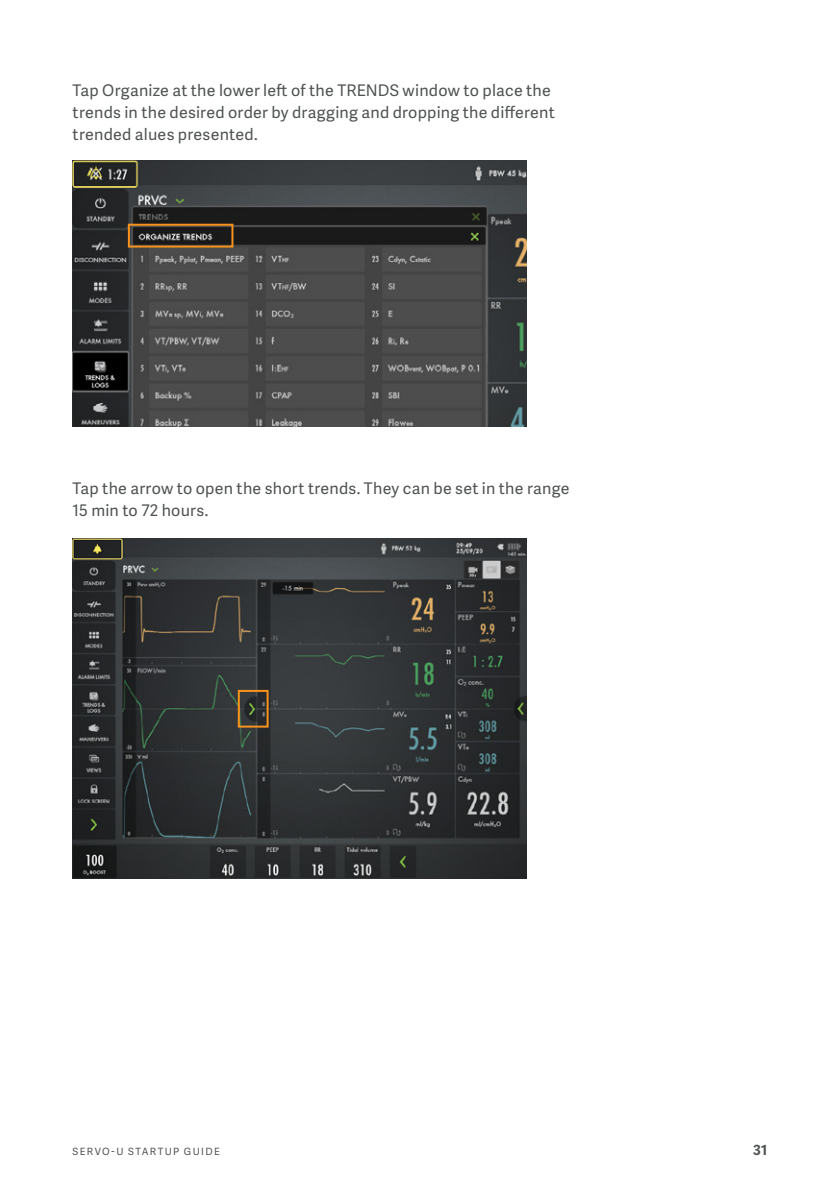
<style>
.page{position:relative;width:840px;height:1191px;background:#fff}
.page>*{position:absolute;margin:0;border:0;box-sizing:border-box;transform-origin:0 0}
.A5_Body_copy_Adelle{font:16px/22.2px "Adelle Sans";letter-spacing:.015em;color:#505353}
.t1{font:700 14px "Adelle Sans";color:#505353}
.t2{font:10px "Adelle Sans";letter-spacing:.135em;color:#505353}
</style>
<div class="page">
<img style="left:73px;top:160px;width:453px;height:266px">
<div style="left:128px;top:224px;width:105px;height:23px;border:2px solid #f7931d"></div>
<img style="left:73px;top:539px;width:453px;height:339px">
<div style="left:238px;top:690px;width:30px;height:37px;border:2px solid #f7931d"></div>
<p class="A5_Body_copy_Adelle" style="left:73px;top:79px;width:483px">Tap Organize at the lower left of the TRENDS window to place the trends in the desired order by dragging and dropping the different trended alues presented.</p>
<p class="A5_Body_copy_Adelle" style="left:73px;top:476px;width:498px">Tap the arrow to open the short trends. They can be set in the range<br>15 min to 72 hours.</p>
<p class="t2" style="left:73px;top:1144px;width:149px">SERVO-U STARTUP GUIDE</p>
<p class="t1" style="left:752px;top:1139px;width:16px">31</p>
</div>
